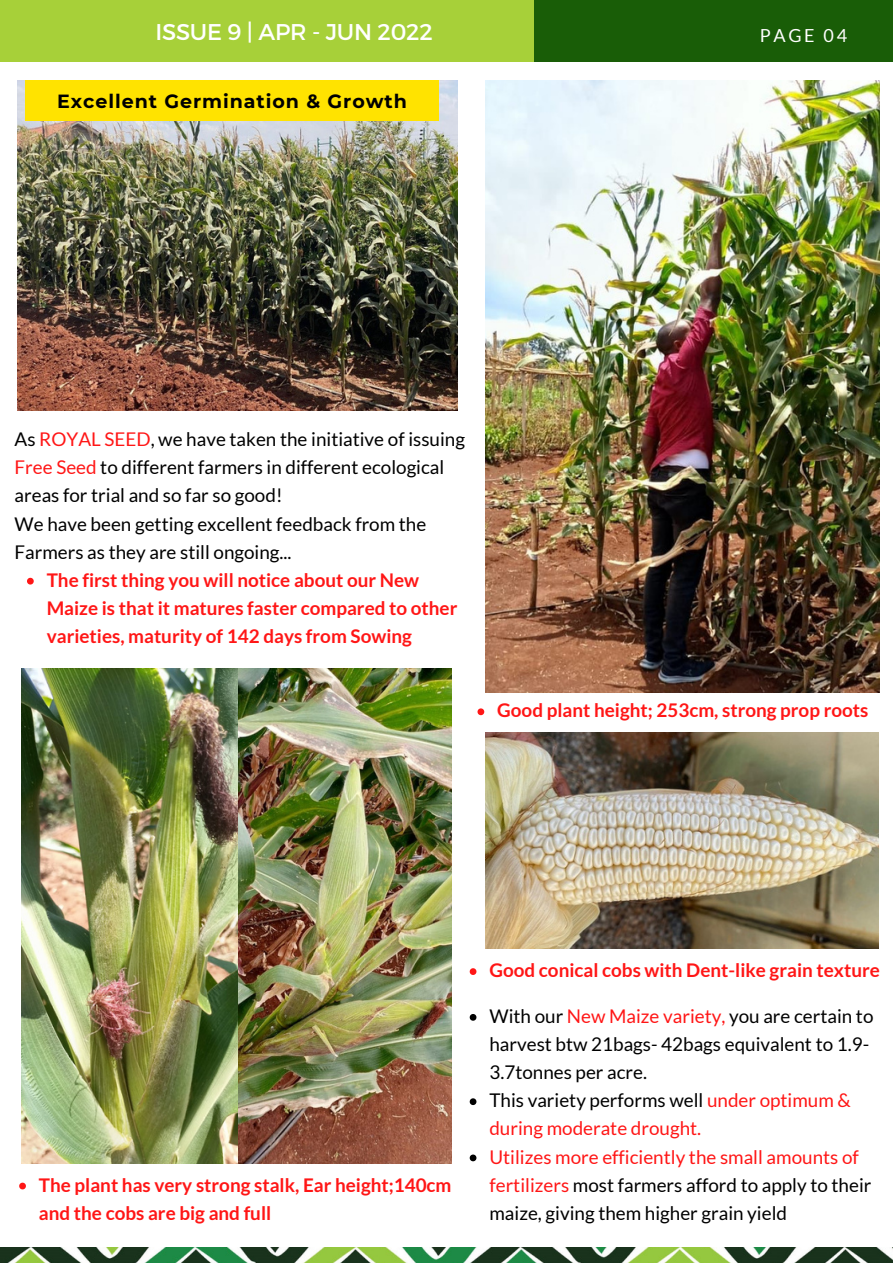
<style>
.page{position:relative;width:893px;height:1264px;background:#fff}
.page>*{position:absolute;margin:0;border:0;box-sizing:border-box;transform-origin:0 0}
.t1{font:22.8px "Montserrat";letter-spacing:-.01em;color:#fff}
.t2{font:700 19.05px "Montserrat";letter-spacing:.05em;color:#000}
.t3{font:18.9px/28px "Lato";color:#000}
.t4{font:700 18.9px/28px "Lato";color:#ff1616}
.t5{font:18px "Lato";letter-spacing:.15em;color:#fff}
.s1{color:#ff1616}
</style>
<div class="page">
<div style="left:0;top:0;width:635px;height:62px;background:#a7d039"></div>
<div style="left:534px;top:0;width:358px;height:62px;background:#195d07"></div>
<img style="left:0;top:1247px;width:892px;height:15px">
<img style="left:18px;top:80px;width:439px;height:330px">
<div style="left:25px;top:80px;width:413px;height:40px;background:#ffe300"></div>
<img style="left:237px;top:668px;width:214px;height:494px">
<img style="left:21px;top:668px;width:216px;height:494px">
<img style="left:485px;top:80px;width:394px;height:612px">
<img style="left:485px;top:732px;width:393px;height:216px">
<svg style="left:27px;top:578px;width:7px;height:6px"></svg>
<svg style="left:19px;top:1182px;width:7px;height:7px"></svg>
<svg style="left:477px;top:708px;width:7px;height:7px"></svg>
<svg style="left:469px;top:968px;width:7px;height:6px"></svg>
<svg style="left:469px;top:1014px;width:7px;height:6px"></svg>
<svg style="left:469px;top:1098px;width:7px;height:7px"></svg>
<svg style="left:469px;top:1154px;width:7px;height:7px"></svg>
<p class="t1" style="left:155px;top:17px;width:279px">ISSUE 9 | APR - JUN 2022</p>
<p class="t5" style="left:759px;top:25px;width:89px">PAGE 04</p>
<p class="t2" style="left:57px;top:90px;width:351px">Excellent Germination &amp; Growth</p>
<p class="t3" style="left:15px;top:425px;width:452px">As <span class="s1">ROYAL SEED</span>, we have taken the initiative of issuing <span class="s1">Free Seed</span> to different farmers in different ecological areas for trial and so far so good!<br>We have been getting excellent feedback from the Farmers as they are still ongoing...</p>
<p class="t4" style="left:47px;top:565px;width:412px">The first thing you will notice about our New<br>Maize is that it matures faster compared to other varieties, maturity of 142 days from Sowing</p>
<p class="t4" style="left:497px;top:696px;width:372px">Good plant height; 253cm, strong prop roots</p>
<p class="t4" style="left:39px;top:1170px;width:414px">The plant has very strong stalk, Ear height;140cm and the cobs are big and full</p>
<p class="t4" style="left:489px;top:955px;width:392px">Good conical cobs with Dent-like grain texture</p>
<p class="t3" style="left:489px;top:1001px;width:385px">With our <span class="s1">New Maize variety,</span> you are certain to harvest btw 21bags- 42bags equivalent to 1.9- 3.7tonnes per acre.<br>This variety performs well <span class="s1">under optimum &amp; during moderate drought.<br>Utilizes more efficiently the small amounts of fertilizers</span> most farmers afford to apply to their maize, giving them higher grain yield</p>
</div>
